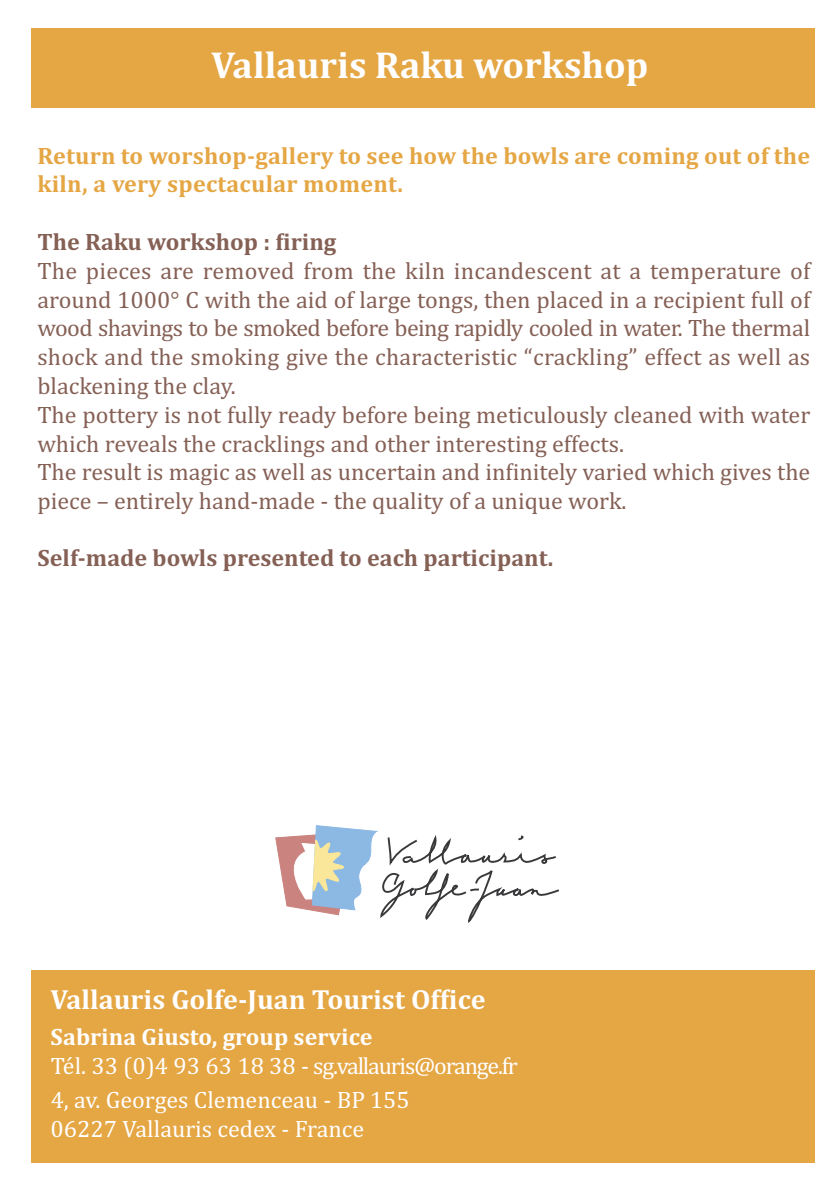
<style>
.page{position:relative;width:840px;height:1191px;background:#fff}
.page>*{position:absolute;margin:0;border:0;box-sizing:border-box;transform-origin:0 0}
.t1{font:700 38px "Cambria";color:#fff}
.t2{font:700 28px "Cambria";color:#fff}
.t3{font:24px/28.8px "Cambria";color:#856055}
.t4{font:24px/34.4px "Cambria";color:#fff}
.t5{font:700 24px/28.8px "Cambria";letter-spacing:.01em;color:#e5a644}
.t6{font:700 24px "Cambria";color:#856055}
.t7{font:700 24px "Cambria";color:#fff}
</style>
<div class="page">
<div style="left:32px;top:969px;width:782px;height:193px;background:#e5a644"></div>
<svg style="left:275px;top:825px;width:284px;height:98px"></svg>
<div style="left:32px;top:28px;width:782px;height:80px;background:#e5a644"></div>
<h1 class="t1" style="left:211px;top:43px;width:439px">Vallauris Raku workshop</h1>
<p class="t5" style="left:37px;top:141px;width:774px">Return to worshop-gallery to see how the bowls are coming out of the kiln, a very spectacular moment.</p>
<p class="t6" style="left:37px;top:228px;width:300px">The Raku workshop : firing</p>
<p class="t3" style="left:37px;top:256px;width:774px">The pieces are removed from the kiln incandescent at a temperature of around 1000° C with the aid of large tongs, then placed in a recipient full of wood shavings to be smoked before being rapidly cooled in water. The thermal shock and the smoking give the characteristic “crackling” effect as well as blackening the clay.<br>The pottery is not fully ready before being meticulously cleaned with water which reveals the cracklings and other interesting effects.<br>The result is magic as well as uncertain and infinitely varied which gives the piece – entirely hand-made - the quality of a unique work.</p>
<p class="t6" style="left:37px;top:544px;width:517px">Self-made bowls presented to each participant.</p>
<p class="t2" style="left:51px;top:982px;width:436px">Vallauris Golfe-Juan Tourist Office</p>
<p class="t7" style="left:51px;top:1022px;width:323px">Sabrina Giusto, group service</p>
<p class="t4" style="left:51px;top:1048px;width:468px">Tél. 33 (0)4 93 63 18 38 - sg.vallauris@orange.fr<br>4, av. Georges Clemenceau - BP 155</p>
<p class="t4" style="left:51px;top:1111px;width:315px">06227 Vallauris cedex - France</p>
</div>
